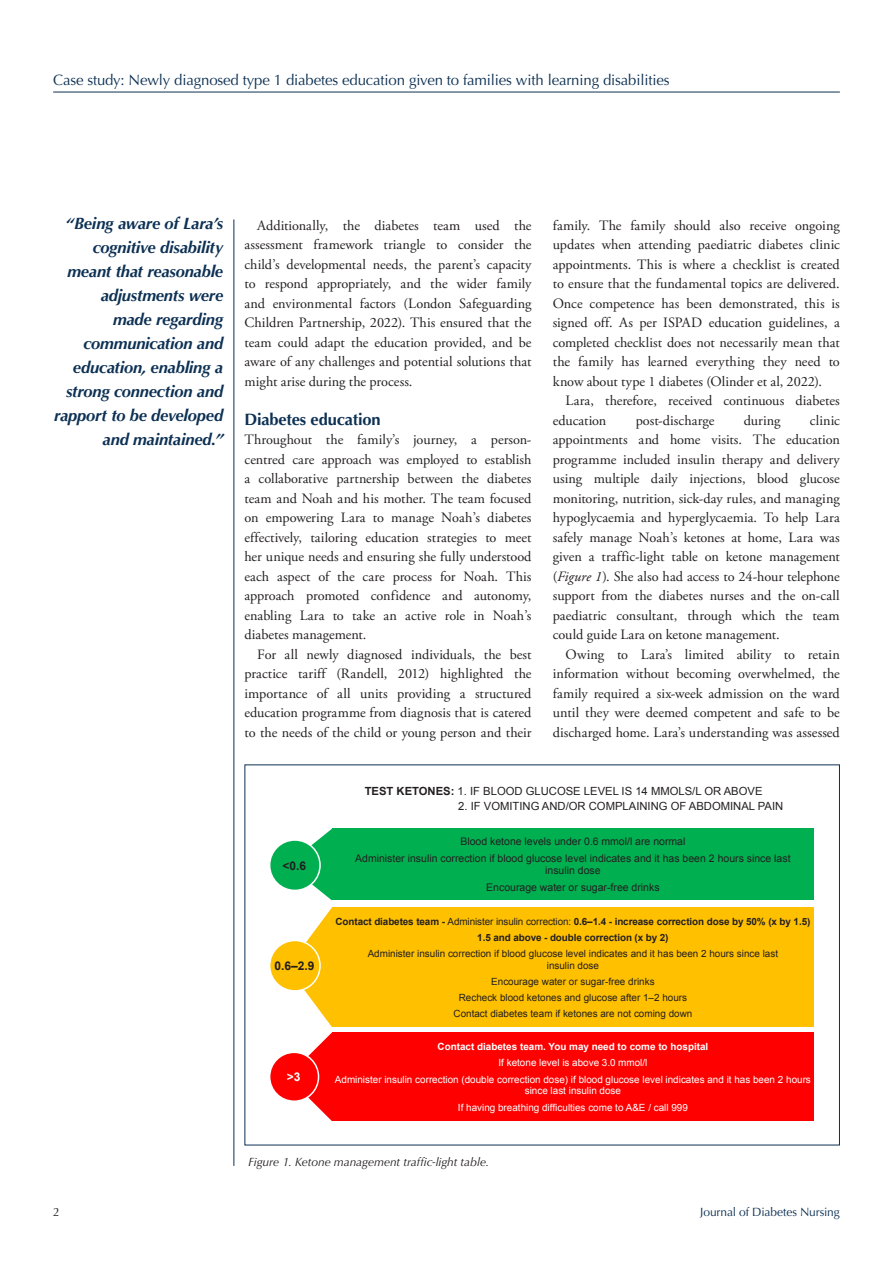
<style>
.page{position:relative;width:893px;height:1263px;background:#fff}
.page>*{position:absolute;margin:0;border:0;box-sizing:border-box;transform-origin:0 0}
.t1{font:italic 700 16.5px/24px "Optima";letter-spacing:-.015em;color:#0d3154;text-align:right}
.A-head{font:700 16.5px "Optima";letter-spacing:-.01em;color:#0d3154}
.t2{font:15px "Optima";letter-spacing:-.01em;color:#0d3154}
.Paragraph_indented{font:14.25px/19.5px "Adobe Garamond Pro";color:#231f20;text-align:justify}
.Paragraph_non-indented{font:14.25px/19.5px "Adobe Garamond Pro";color:#231f20;text-align:justify}
.Figure_Caption{font:italic 12px "Optima";letter-spacing:-.005em;color:#231f20}
.t3{font:12px "Optima";letter-spacing:-.01em;color:#0d3154}
.t4{font:700 12px "Arial";color:#231f20}
.t5{font:700 12px "Arial";color:#fff}
.t6{font:12px "Optima";color:#231f20}
.t7{font:11.25px "Arial";color:#231f20}
.t8{font:10.5px/12.6px "Arial";color:#231f20;text-align:center}
.t9{font:9.9px/11.9px "Arial";color:#231f20;text-align:center}
.t10{font:9.9px/11.9px "Arial";color:#fff;text-align:center}
.t11{font:700 9.9px "Arial";letter-spacing:-.01em;color:#231f20}
.t12{font:700 9.9px "Arial";color:#fff}
.s1{font-style:italic}
.s2{font-weight:700}
.s3{font-weight:400}
</style>
<div class="page">
<hr style="left:53px;top:92px;width:787px;height:1px;background:#0d3154">
<hr style="left:233px;top:219px;width:1px;height:947px;background:#0d3154">
<div style="left:332px;top:828px;width:482px;height:72px;background:#00b050"></div>
<div style="left:332px;top:907px;width:482px;height:120px;background:#ffc000"></div>
<svg style="left:311px;top:829px;width:21px;height:71px"></svg>
<div style="left:270px;top:840px;width:50px;height:50px;background:#00b050;border-radius:50%"></div>
<div style="left:269px;top:839px;width:52px;height:52px;border:2px solid #fff;border-radius:50%"></div>
<div style="left:270px;top:940px;width:50px;height:51px;background:#ffc000;border-radius:50%"></div>
<div style="left:269px;top:940px;width:52px;height:52px;border:2px solid #fff;border-radius:50%"></div>
<div style="left:332px;top:1032px;width:482px;height:89px;background:#f00"></div>
<svg style="left:287px;top:907px;width:45px;height:214px"></svg>
<div style="left:270px;top:1052px;width:49px;height:49px;background:#f00;border-radius:50%"></div>
<div style="left:269px;top:1051px;width:50px;height:51px;border:2px solid #fff;border-radius:50%"></div>
<p class="t2" style="left:53px;top:71px;width:618px">Case study: Newly diagnosed type 1 diabetes education given to families with learning disabilities</p>
<p class="t1" style="left:54px;top:212px;width:171px">“Being aware of Lara’s cognitive disability meant that reasonable adjustments were<br>made regarding communication and education, enabling a strong connection and rapport to be developed and maintained.”</p>
<p class="Paragraph_indented" style="left:244px;top:216px;width:289px;text-indent:13px">Additionally, the diabetes team used the assessment framework triangle to consider the child’s developmental needs, the parent’s capacity to respond appropriately, and the wider family and environmental factors (London Safeguarding Children Partnership, 2022). This ensured that the team could adapt the education provided, and be aware of any challenges and potential solutions that might arise during the process.</p>
<p class="A-head" style="left:244px;top:409px;width:138px">Diabetes education</p>
<p class="Paragraph_non-indented" style="left:244px;top:430px;width:289px">Throughout the family’s journey, a person&shy;centred care approach was employed to establish a collaborative partnership between the diabetes team and Noah and his mother. The team focused on empowering Lara to manage Noah’s diabetes effectively, tailoring education strategies to meet her unique needs and ensuring she fully understood each aspect of the care process for Noah. This approach promoted confidence and autonomy, enabling Lara to take an active role in Noah’s diabetes management.</p>
<p class="Paragraph_indented" style="left:244px;top:645px;width:289px;text-indent:13px">For all newly diagnosed individuals, the best practice tariff (Randell, 2012) highlighted the importance of all units providing a structured education programme from diagnosis that is catered to the needs of the child or young person and their</p>
<p class="Paragraph_indented" style="left:553px;top:216px;width:289px">family. The family should also receive ongoing updates when attending paediatric diabetes clinic appointments. This is where a checklist is created to ensure that the fundamental topics are delivered.<br>Once competence has been demonstrated, this is signed off. As per ISPAD education guidelines, a completed checklist does not necessarily mean that the family has learned everything they need to know about type 1 diabetes (Olinder et al, 2022).</p>
<p class="Paragraph_indented" style="left:553px;top:391px;width:288px;text-indent:13px">Lara, therefore, received continuous diabetes education</p>
<p class="Paragraph_indented" style="left:553px;top:411px;width:289px;text-indent:257px">clinic appointments and home visits. The education programme included insulin therapy and delivery using multiple daily injections, blood glucose monitoring, nutrition, sick-day rules, and managing hypoglycaemia and hyperglycaemia. To help Lara safely manage Noah’s ketones at home, Lara was given a traffic-light table on ketone management (<span class="s1">Figure 1</span>). She also had access to 24-hour telephone support from the diabetes nurses and the on-call paediatric consultant, through which the team could guide Lara on ketone management.</p>
<p class="Paragraph_indented" style="left:553px;top:645px;width:289px;text-indent:13px">Owing to Lara’s limited ability to retain information without becoming overwhelmed, the family required a six-week admission on the ward until they were deemed competent and safe to be discharged home. Lara’s understanding was assessed</p>
<p class="Paragraph_indented" style="left:636px;top:411px;width:80px">post-discharge</p>
<p class="Paragraph_indented" style="left:744px;top:411px;width:38px">during</p>
<p class="t4" style="left:283px;top:857px;width:25px">&lt;0.6</p>
<p class="t4" style="left:274px;top:958px;width:42px">0.6–2.9</p>
<p class="t5" style="left:287px;top:1069px;width:15px">&gt;3</p>
<p class="t7" style="left:365px;top:784px;width:399px"><span class="s2">TEST KETONES:</span> 1. IF BLOOD GLUCOSE LEVEL IS 14 MMOLS/L OR ABOVE</p>
<p class="t7" style="left:458px;top:799px;width:327px">2. IF VOMITING AND/OR COMPLAINING OF ABDOMINAL PAIN</p>
<p class="t8" style="left:460px;top:835px;width:226px">Blood ketone levels under 0.6 mmol/l are normal</p>
<p class="t8" style="left:355px;top:852px;width:437px">Administer insulin correction if blood glucose level indicates and it has been 2 hours since last insulin dose</p>
<p class="t8" style="left:486px;top:881px;width:175px">Encourage water or sugar-free drinks</p>
<p class="t11" style="left:336px;top:914px;width:476px">Contact diabetes team - <span class="s3">Administer insulin correction:</span> 0.6–1.4 - increase correction dose by 50% (x by 1.5)</p>
<p class="t11" style="left:477px;top:931px;width:193px">1.5 and above - double correction (x by 2)</p>
<p class="t9" style="left:368px;top:947px;width:412px">Administer insulin correction if blood glucose level indicates and it has been 2 hours since last insulin dose</p>
<p class="t9" style="left:491px;top:975px;width:165px">Encourage water or sugar-free drinks</p>
<p class="t9" style="left:459px;top:992px;width:230px">Recheck blood ketones and glucose after 1–2 hours</p>
<p class="t9" style="left:453px;top:1008px;width:240px">Contact diabetes team if ketones are not coming down</p>
<p class="t12" style="left:437px;top:1040px;width:272px">Contact diabetes team. You may need to come to hospital</p>
<p class="t10" style="left:498px;top:1057px;width:150px">If ketone level is above 3.0 mmol/l</p>
<p class="t10" style="left:335px;top:1073px;width:477px">Administer insulin correction (double correction dose) if blood glucose level indicates and it has been 2 hours since last insulin dose</p>
<p class="t10" style="left:458px;top:1101px;width:232px">If having breathing difficulties come to A&amp;E / call 999</p>
<p class="Figure_Caption" style="left:248px;top:1155px;width:243px">Figure 1. Ketone management traffic-light table.</p>
<p class="t6" style="left:53px;top:1205px;width:8px">2</p>
<p class="t3" style="left:700px;top:1205px;width:141px">Journal of Diabetes Nursing</p>
</div>
